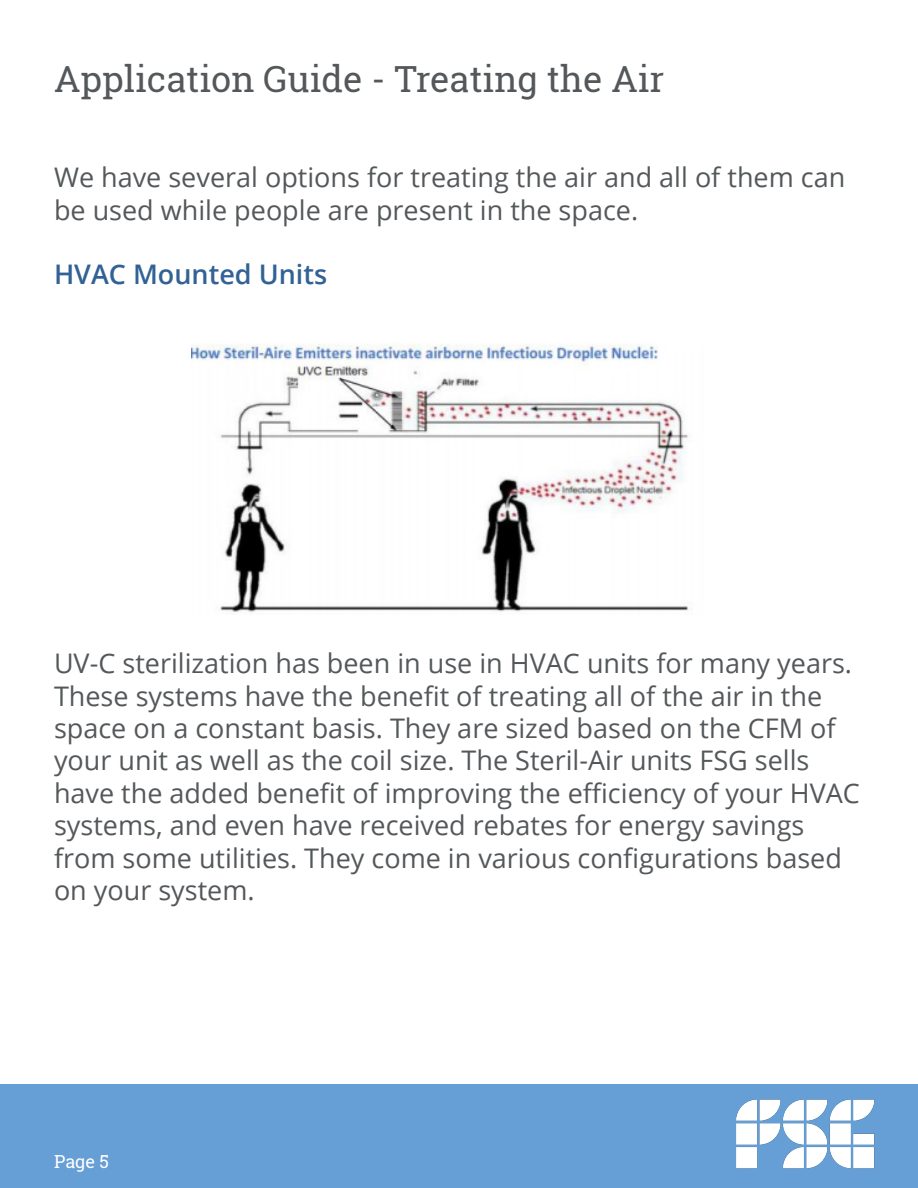
<style>
.page{position:relative;width:918px;height:1188px;background:#fff}
.page>*{position:absolute;margin:0;border:0;box-sizing:border-box;transform-origin:0 0}
.t1{font:36px "Roboto Slab";color:#54585a}
.t2{font:27px/32.4px "Open Sans";color:#54585a}
.t3{font:600 27px "Open Sans";color:#326295}
.t4{font:18px "Roboto Slab";color:#fff}
</style>
<div class="page">
<div style="left:0;top:1084px;width:918px;height:104px;background:#669fd5"></div>
<img style="left:736px;top:1099px;width:139px;height:70px">
<img style="left:192px;top:342px;width:497px;height:271px">
<p class="t1" style="left:54px;top:54px;width:612px">Application Guide - Treating the Air</p>
<p class="t2" style="left:54px;top:160px;width:793px">We have several options for treating the air and all of them can be used while people are present in the space.</p>
<p class="t3" style="left:54px;top:256px;width:275px">HVAC Mounted Units</p>
<p class="t2" style="left:54px;top:646px;width:808px">UV-C sterilization has been in use in HVAC units for many years.<br>These systems have the benefit of treating all of the air in the space on a constant basis. They are sized based on the CFM of your unit as well as the coil size. The Steril-Air units FSG sells have the added benefit of improving the efficiency of your HVAC systems, and even have received rebates for energy savings from some utilities. They come in various configurations based on your system.</p>
<p class="t4" style="left:54px;top:1149px;width:57px">Page 5</p>
</div>
